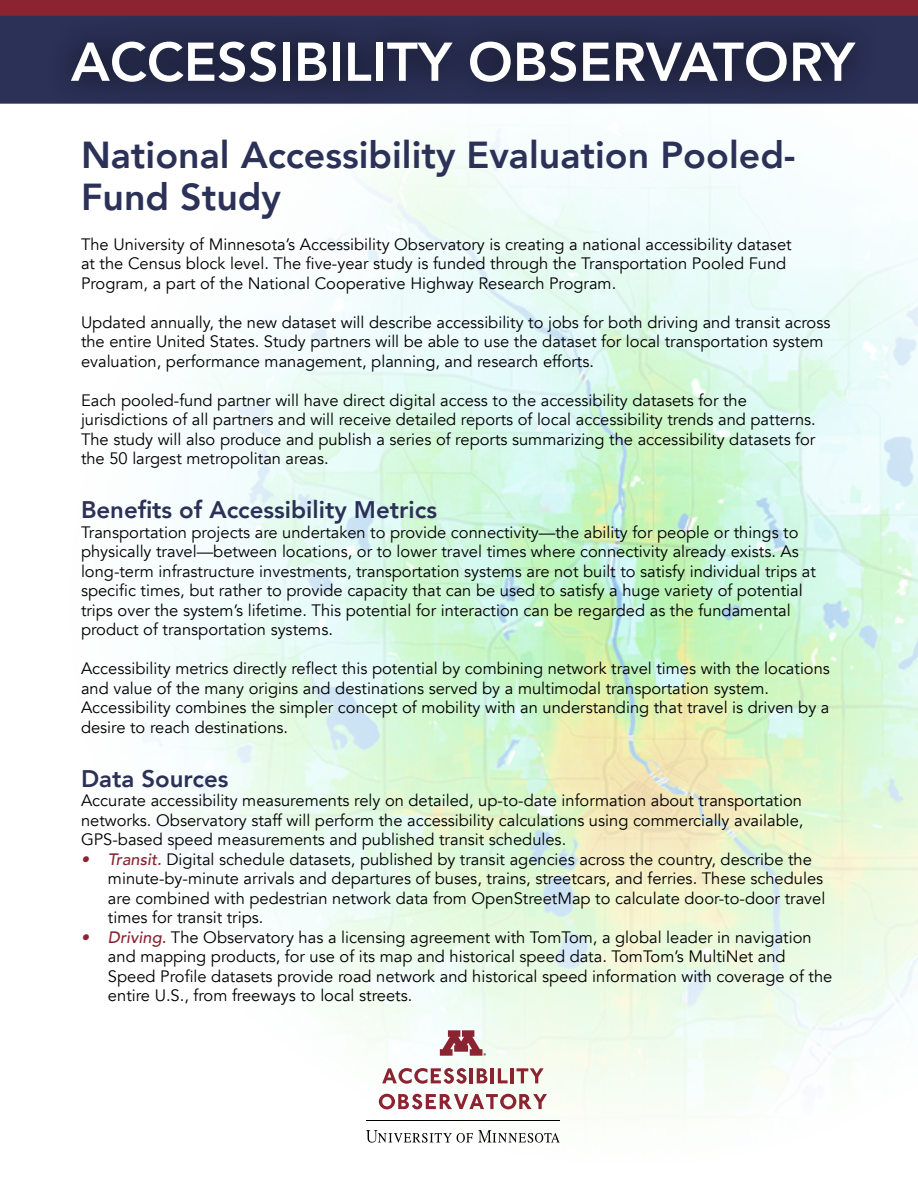
<style>
.page{position:relative;width:918px;height:1188px;background:#fff}
.page>*{position:absolute;margin:0;border:0;box-sizing:border-box;transform-origin:0 0}
.t1{font:800 54px "Avenir";color:#fff}
.t2{font:800 37.5px/42px "Avenir";color:#2b3157}
.t3{font:800 24px "Avenir";color:#2b3157}
.t4{font:16.5px/19.5px "Avenir";color:#000}
.s1{font-weight:500;font-style:italic;color:#8b2331}
</style>
<div class="page">
<img style="left:129px;top:129px;width:789px;height:987px">
<div style="left:0;top:17px;width:918px;height:87px;background:#2b3157"></div>
<div style="left:44px;top:12px;width:838px;height:99px;background:#000;opacity:.75"></div>
<hr style="left:366px;top:1120px;width:194px;height:1px;background:#000">
<svg style="left:366px;top:1130px;width:194px;height:13px"></svg>
<svg style="left:440px;top:1030px;width:46px;height:26px"></svg>
<svg style="left:382px;top:1068px;width:85px;height:16px"></svg>
<hr style="left:470px;top:1068px;width:3px;height:15px;background:#8b2331">
<svg style="left:477px;top:1068px;width:10px;height:15px"></svg>
<hr style="left:491px;top:1068px;width:3px;height:15px;background:#8b2331">
<svg style="left:498px;top:1068px;width:10px;height:15px"></svg>
<hr style="left:511px;top:1068px;width:3px;height:15px;background:#8b2331">
<svg style="left:517px;top:1068px;width:27px;height:15px"></svg>
<svg style="left:379px;top:1094px;width:168px;height:15px"></svg>
<svg style="left:0;top:0;width:918px;height:17px;background:#842433"></svg>
<h1 class="t1" style="left:71px;top:13px;width:786px">ACCESSIBILITY OBSERVATORY</h1>
<h2 class="t2" style="left:81px;top:132px;width:716px">National Accessibility Evaluation Pooled-<br>Fund Study</h2>
<p class="t4" style="left:81px;top:235px;width:712px">The University of Minnesota’s Accessibility Observatory is creating a national accessibility dataset at the Census block level. The five-year study is funded through the Transportation Pooled Fund<br>Program, a part of the National Cooperative Highway Research Program.</p>
<p class="t4" style="left:81px;top:313px;width:751px">Updated annually, the new dataset will describe accessibility to jobs for both driving and transit across the entire United States. Study partners will be able to use the dataset for local transportation system evaluation, performance management, planning, and research efforts.</p>
<p class="t4" style="left:81px;top:391px;width:736px">Each pooled-fund partner will have direct digital access to the accessibility datasets for the jurisdictions of all partners and will receive detailed reports of local accessibility trends and patterns.<br>The study will also produce and publish a series of reports summarizing the accessibility datasets for the 50 largest metropolitan areas.</p>
<h3 class="t3" style="left:81px;top:488px;width:358px">Benefits of Accessibility Metrics</h3>
<p class="t4" style="left:81px;top:523px;width:736px">Transportation projects are undertaken to provide connectivity—the ability for people or things to physically travel—between locations, or to lower travel times where connectivity already exists. As long-term infrastructure investments, transportation systems are not built to satisfy individual trips at specific times, but rather to provide capacity that can be used to satisfy a huge variety of potential trips over the system’s lifetime. This potential for interaction can be regarded as the fundamental product of transportation systems.</p>
<p class="t4" style="left:81px;top:659px;width:750px">Accessibility metrics directly reflect this potential by combining network travel times with the locations and value of the many origins and destinations served by a multimodal transportation system.<br>Accessibility combines the simpler concept of mobility with an understanding that travel is driven by a desire to reach destinations.</p>
<h3 class="t3" style="left:81px;top:757px;width:149px">Data Sources</h3>
<p class="t4" style="left:81px;top:791px;width:724px;text-align:justify">Accurate accessibility measurements rely on detailed, up-to-date information about transportation networks. Observatory staff will perform the accessibility calculations using commercially available, GPS-based speed measurements and published transit schedules.</p>
<p class="t4" style="left:108px;top:850px;width:719px;text-indent:-27px"><span class="s1">• Transit.</span> Digital schedule datasets, published by transit agencies across the country, describe the minute-by-minute arrivals and departures of buses, trains, streetcars, and ferries. These schedules are combined with pedestrian network data from OpenStreetMap to calculate door-to-door travel times for transit trips.</p>
<p class="t4" style="left:108px;top:928px;width:726px;text-indent:-27px"><span class="s1">• Driving.</span> The Observatory has a licensing agreement with TomTom, a global leader in navigation and mapping products, for use of its map and historical speed data. TomTom’s MultiNet and Speed Profile datasets provide road network and historical speed information with coverage of the entire U.S., from freeways to local streets.</p>
</div>
